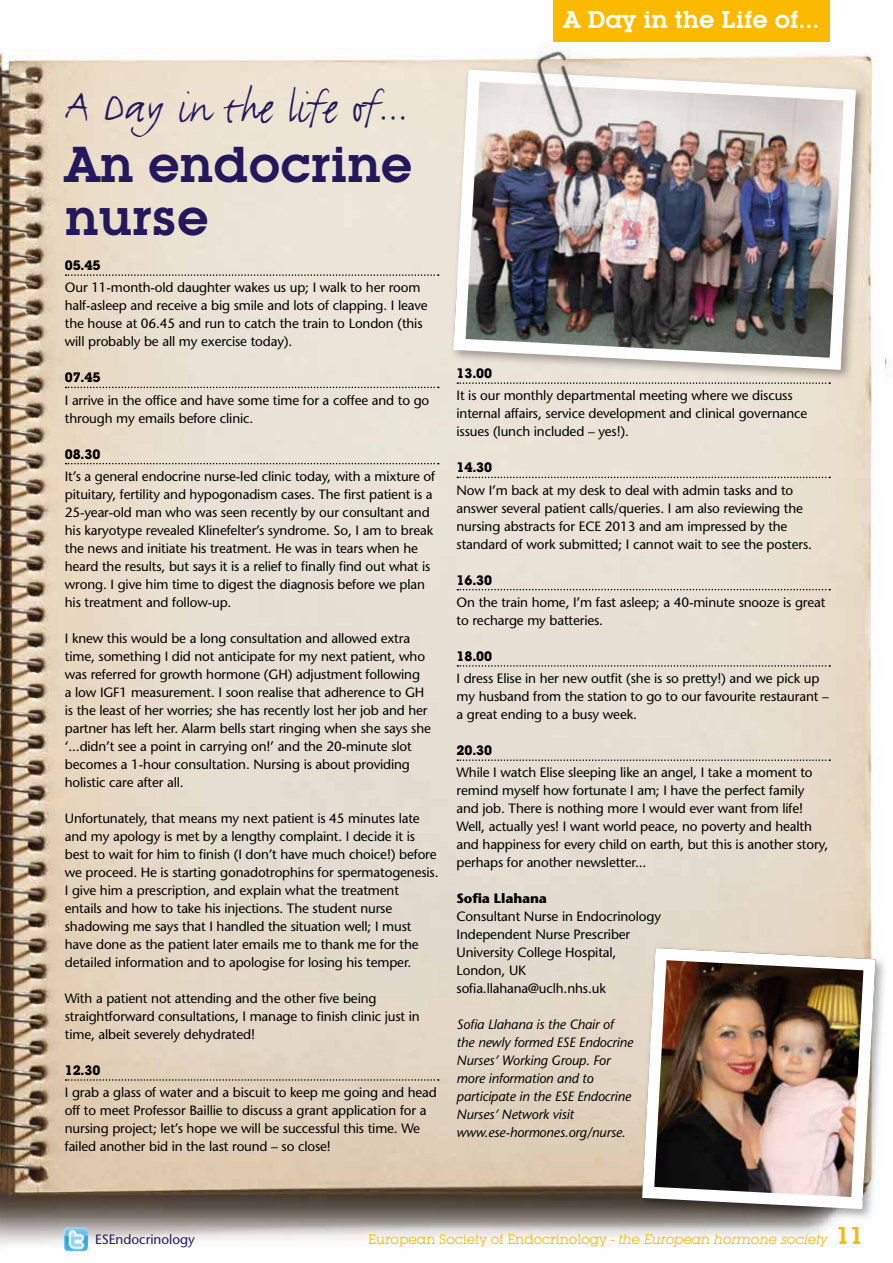
<style>
.page{position:relative;width:893px;height:1263px;background:#fff}
.page>*{position:absolute;margin:0;border:0;box-sizing:border-box;transform-origin:0 0}
.t1{font:49.5px "FF Justlefthand";color:#23185b}
.t2{font:600 49.5px/52.5px "Lubalin Graph IT Cby BT";color:#23185b}
.t3{font:600 24px "Lubalin Graph IT Cby BT";color:#fff}
.t4{font:13.5px/18px "Stone Sans";letter-spacing:-.01em;color:#000}
.t5{font:italic 13.5px/18px "Stone Sans";letter-spacing:-.01em;color:#000}
.t6{font:13.5px "Lubalin Graph IT Cby BT";color:#fbba00}
.t7{font:700 13.5px "Lubalin Graph IT Cby BT";letter-spacing:-.01em;color:#000}
.t8{font:13.5px "Stone Sans";color:#23185b}
.t9{font:700 13.5px "Stone Sans";letter-spacing:-.01em;color:#000}
.s1{font-style:italic}
.s2{font-weight:600;font-size:24px}
</style>
<div class="page">
<div style="left:553px;top:0;width:276px;height:41px;background:#fbba00"></div>
<img style="left:0;top:53px;width:879px;height:1194px">
<svg style="left:66px;top:274px;width:373px;height:2px"></svg>
<svg style="left:66px;top:387px;width:373px;height:1px"></svg>
<svg style="left:66px;top:463px;width:373px;height:1px"></svg>
<svg style="left:66px;top:1079px;width:373px;height:2px"></svg>
<svg style="left:457px;top:382px;width:373px;height:2px"></svg>
<svg style="left:457px;top:477px;width:373px;height:1px"></svg>
<svg style="left:457px;top:589px;width:373px;height:1px"></svg>
<svg style="left:457px;top:665px;width:373px;height:2px"></svg>
<svg style="left:457px;top:759px;width:373px;height:2px"></svg>
<div style="left:450px;top:66px;width:418px;height:316px;background:#000;opacity:.34"></div>
<img style="left:447px;top:64px;width:415px;height:312px">
<img style="left:509px;top:41px;width:113px;height:131px">
<div style="left:639px;top:944px;width:249px;height:277px;background:#000;opacity:.34"></div>
<img style="left:636px;top:942px;width:246px;height:273px">
<img style="left:64px;top:1227px;width:24px;height:24px">
<h2 class="t3" style="left:563px;top:5px;width:258px">A Day in the Life of...</h2>
<h1 class="t1" style="left:65px;top:77px;width:344px">A Day in the life of...</h1>
<h1 class="t2" style="left:65px;top:138px;width:349px">An endocrine nurse</h1>
<p class="t7" style="left:65px;top:257px;width:37px">05.45</p>
<p class="t4" style="left:65px;top:279px;width:364px">Our 11-month-old daughter wakes us up; I walk to her room half-asleep and receive a big smile and lots of clapping. I leave the house at 06.45 and run to catch the train to London (this will probably be all my exercise today).</p>
<p class="t7" style="left:65px;top:369px;width:37px">07.45</p>
<p class="t4" style="left:65px;top:391px;width:366px">I arrive in the office and have some time for a coffee and to go through my emails before clinic.</p>
<p class="t7" style="left:65px;top:446px;width:37px">08.30</p>
<p class="t4" style="left:65px;top:467px;width:372px">It’s a general endocrine nurse-led clinic today, with a mixture of pituitary, fertility and hypogonadism cases. The first patient is a 25-year-old man who was seen recently by our consultant and his karyotype revealed Klinefelter’s syndrome. So, I am to break the news and initiate his treatment. He was in tears when he heard the results, but says it is a relief to finally find out what is wrong. I give him time to digest the diagnosis before we plan his treatment and follow-up.</p>
<p class="t4" style="left:65px;top:629px;width:368px">I knew this would be a long consultation and allowed extra time, something I did not anticipate for my next patient, who was referred for growth hormone (GH) adjustment following<br>a low IGF1 measurement. I soon realise that adherence to GH is the least of her worries; she has recently lost her job and her partner has left her. Alarm bells start ringing when she says she ‘...didn’t see a point in carrying on!’ and the 20-minute slot becomes a 1-hour consultation. Nursing is about providing holistic care after all.</p>
<p class="t4" style="left:65px;top:809px;width:375px">Unfortunately, that means my next patient is 45 minutes late and my apology is met by a lengthy complaint. I decide it is best to wait for him to finish (I don’t have much choice!) before we proceed. He is starting gonadotrophins for spermatogenesis.<br>I give him a prescription, and explain what the treatment entails and how to take his injections. The student nurse shadowing me says that I handled the situation well; I must have done as the patient later emails me to thank me for the detailed information and to apologise for losing his temper.</p>
<p class="t4" style="left:65px;top:989px;width:356px">With a patient not attending and the other five being straightforward consultations, I manage to finish clinic just in time, albeit severely dehydrated!</p>
<p class="t7" style="left:65px;top:1062px;width:37px">12.30</p>
<p class="t4" style="left:65px;top:1083px;width:374px">I grab a glass of water and a biscuit to keep me going and head off to meet Professor Baillie to discuss a grant application for a nursing project; let’s hope we will be successful this time. We failed another bid in the last round – so close!</p>
<p class="t7" style="left:457px;top:365px;width:37px">13.00</p>
<p class="t4" style="left:457px;top:387px;width:352px">It is our monthly departmental meeting where we discuss internal affairs, service development and clinical governance issues (lunch included – yes!).</p>
<p class="t7" style="left:457px;top:459px;width:37px">14.30</p>
<p class="t4" style="left:457px;top:481px;width:357px">Now I’m back at my desk to deal with admin tasks and to answer several patient calls/queries. I am also reviewing the nursing abstracts for ECE 2013 and am impressed by the standard of work submitted; I cannot wait to see the posters.</p>
<p class="t7" style="left:457px;top:572px;width:37px">16.30</p>
<p class="t4" style="left:457px;top:593px;width:370px">On the train home, I’m fast asleep; a 40-minute snooze is great to recharge my batteries.</p>
<p class="t7" style="left:457px;top:648px;width:37px">18.00</p>
<p class="t4" style="left:457px;top:669px;width:374px">I dress Elise in her new outfit (she is so pretty!) and we pick up my husband from the station to go to our favourite restaurant – a great ending to a busy week.</p>
<p class="t7" style="left:457px;top:742px;width:37px">20.30</p>
<p class="t4" style="left:457px;top:763px;width:373px">While I watch Elise sleeping like an angel, I take a moment to remind myself how fortunate I am; I have the perfect family and job. There is nothing more I would ever want from life!<br>Well, actually yes! I want world peace, no poverty and health and happiness for every child on earth, but this is another story, perhaps for another newsletter...</p>
<p class="t9" style="left:457px;top:890px;width:92px">Sofia Llahana</p>
<p class="t4" style="left:457px;top:907px;width:206px">Consultant Nurse in Endocrinology<br>Independent Nurse Prescriber<br>University College Hospital,<br>London, UK sofia.llahana@uclh.nhs.uk</p>
<p class="t5" style="left:457px;top:1016px;width:178px">Sofia Llahana is the Chair of the newly formed ESE Endocrine<br>Nurses’ Working Group. For more information and to participate in the ESE Endocrine<br>Nurses’ Network visit www.ese-hormones.org/nurse.</p>
<p class="t8" style="left:95px;top:1231px;width:101px">ESEndocrinology</p>
<p class="t6" style="left:368px;top:1231px;width:497px">European Society of Endocrinology - <span class="s1">the European hormone society</span> <span class="s2">11</span></p>
</div>
